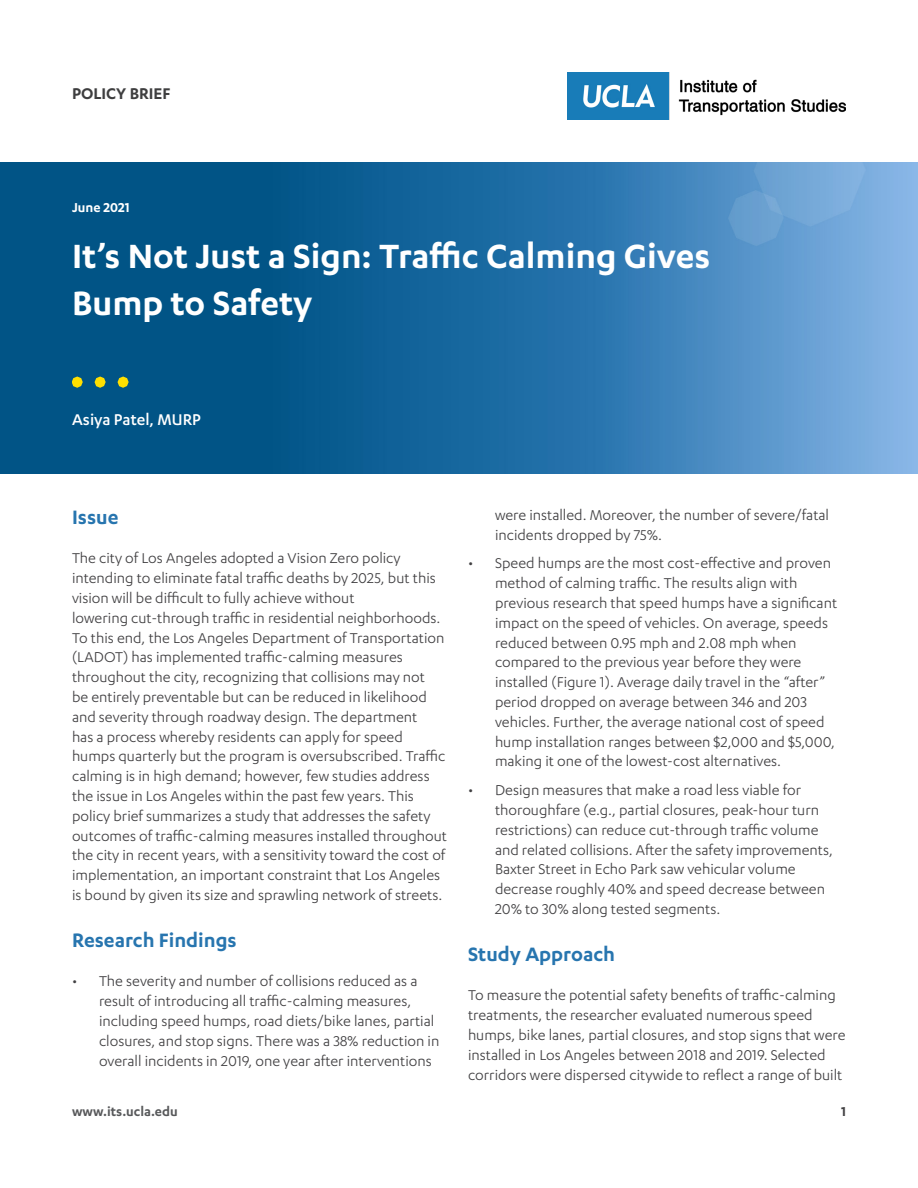
<style>
.page{position:relative;width:918px;height:1188px;background:#fff}
.page>*{position:absolute;margin:0;border:0;box-sizing:border-box;transform-origin:0 0}
.t1{font:600 39px "Karbon";color:#fff}
.Paragraph_Title{font:600 22.5px "Karbon";color:#2775af}
.Authors{font:500 18px "Karbon";color:#fff}
.Policy_Brief{font:600 18px "Karbon";color:#3e3e3f}
.Body_Text{font:16.5px/19.8px "Karbon";color:#414042}
.t2{font:600 15px "Karbon";color:#58595b}
.Date{font:600 15px "Karbon";color:#fff}
.t3{font:600 15px "Karbon";color:#414042}
</style>
<div class="page">
<img style="left:567px;top:72px;width:279px;height:48px">
<img style="left:0;top:162px;width:918px;height:311px">
<svg style="left:72px;top:377px;width:11px;height:11px"></svg>
<svg style="left:118px;top:377px;width:11px;height:11px"></svg>
<svg style="left:95px;top:377px;width:11px;height:11px"></svg>
<p class="Policy_Brief" style="left:72px;top:83px;width:100px">POLICY BRIEF</p>
<p class="Date" style="left:72px;top:199px;width:59px">June 2021</p>
<p class="t1" style="left:72px;top:234px;width:640px">It’s Not Just a Sign: Traffic Calming Gives</p>
<p class="t1" style="left:72px;top:281px;width:242px">Bump to Safety</p>
<p class="Authors" style="left:72px;top:410px;width:130px">Asiya Patel, MURP</p>
<p class="Paragraph_Title" style="left:72px;top:504px;width:48px">Issue</p>
<p class="Body_Text" style="left:72px;top:548px;width:365px">The city of Los Angeles adopted a Vision Zero policy intending to eliminate fatal traffic deaths by 2025, but this vision will be difficult to fully achieve without</p>
<p class="Body_Text" style="left:72px;top:607px;width:377px">lowering cut-through traffic in residential neighborhoods.<br>To this end, the Los Angeles Department of Transportation (LADOT) has implemented traffic-calming measures throughout the city, recognizing that collisions may not<br>be entirely preventable but can be reduced in likelihood and severity through roadway design. The department<br>has a process whereby residents can apply for speed humps quarterly but the program is oversubscribed. Traffic calming is in high demand; however, few studies address the issue in Los Angeles within the past few years. This policy brief summarizes a study that addresses the safety outcomes of traffic-calming measures installed throughout the city in recent years, with a sensitivity toward the cost of implementation, an important constraint that Los Angeles is bound by given its size and sprawling network of streets.</p>
<p class="Paragraph_Title" style="left:72px;top:927px;width:166px">Research Findings</p>
<p class="Body_Text" style="left:99px;top:971px;width:342px;text-indent:-27px">• The severity and number of collisions reduced as a result of introducing all traffic-calming measures, including speed humps, road diets/bike lanes, partial closures, and stop signs. There was a 38% reduction in overall incidents in 2019, one year after interventions</p>
<p class="Body_Text" style="left:495px;top:504px;width:336px">were installed. Moreover, the number of severe/fatal incidents dropped by 75%.</p>
<p class="Body_Text" style="left:495px;top:553px;width:344px;text-indent:-27px">• Speed humps are the most cost-effective and proven method of calming traffic. The results align with previous research that speed humps have a significant impact on the speed of vehicles. On average, speeds reduced between 0.95 mph and 2.08 mph when compared to the previous year before they were installed (Figure 1). Average daily travel in the “after” period dropped on average between 346 and 203 vehicles. Further, the average national cost of speed hump installation ranges between $2,000 and $5,000, making it one of the lowest-cost alternatives.</p>
<p class="Body_Text" style="left:495px;top:780px;width:340px;text-indent:-27px">• Design measures that make a road less viable for thoroughfare (e.g., partial closures, peak-hour turn restrictions) can reduce cut-through traffic volume and related collisions. After the safety improvements, Baxter Street in Echo Park saw vehicular volume decrease roughly 40% and speed decrease between 20% to 30% along tested segments.</p>
<p class="Paragraph_Title" style="left:468px;top:941px;width:149px">Study Approach</p>
<p class="Body_Text" style="left:468px;top:985px;width:379px">To measure the potential safety benefits of traffic-calming treatments, the researcher evaluated numerous speed humps, bike lanes, partial closures, and stop signs that were installed in Los Angeles between 2018 and 2019. Selected corridors were dispersed citywide to reflect a range of built</p>
<p class="t2" style="left:72px;top:1103px;width:107px">www.its.ucla.edu</p>
<p class="t3" style="left:841px;top:1103px;width:6px">1</p>
</div>
